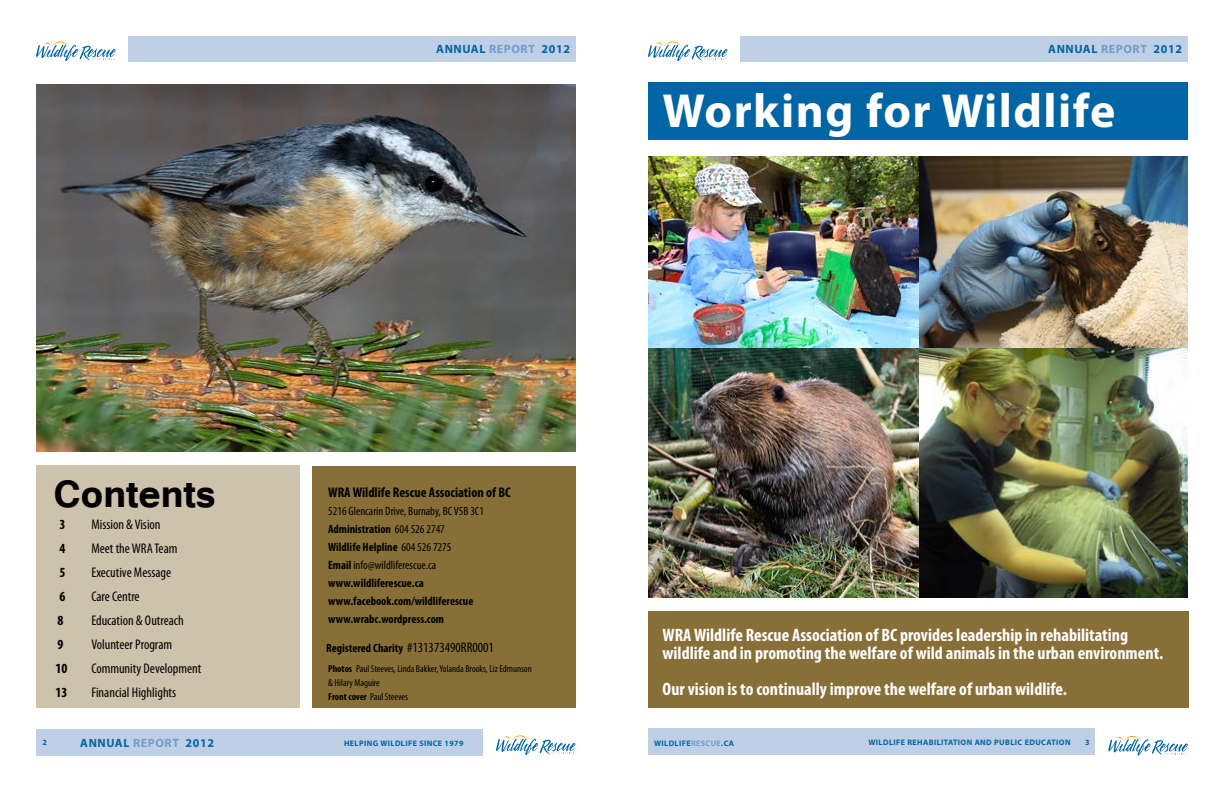
<style>
.page{position:relative;width:1224px;height:792px;background:#fff}
.page>*{position:absolute;margin:0;border:0;box-sizing:border-box;transform-origin:0 0}
.t1{font:700 48px "Myriad Pro";letter-spacing:.03em;color:#fff}
.t2{font:700 48px "Tunga";color:#000}
.t3{font:700 condensed 18px/18px "Myriad Pro";color:#fff}
.t4{font:condensed 14px "Myriad Pro";color:#000}
.t5{font:700 condensed 14px "Myriad Pro";color:#000}
.t6{font:700 condensed 12px/18px "Myriad Pro";color:#000}
.t7{font:700 12px "Myriad Pro";letter-spacing:.05em;color:#0065a4}
.t8{font:condensed 10px/14px "Myriad Pro";color:#000}
.t9{font:700 8px "Myriad Pro";letter-spacing:.05em;color:#0065a4}
.s1{color:#739eca}
.s2{font-weight:400}
.s3{font-weight:400;font-size:14px}
.s4{font-weight:700}
</style>
<div class="page">
<div style="left:36px;top:730px;width:448px;height:26px;background:#bfcfe6"></div>
<div style="left:648px;top:729px;width:448px;height:26px;background:#bfcfe6"></div>
<svg style="left:36px;top:41px;width:80px;height:20px"></svg>
<svg style="left:1108px;top:735px;width:80px;height:21px"></svg>
<div style="left:128px;top:36px;width:448px;height:25px;background:#bfcfe6"></div>
<svg style="left:496px;top:735px;width:80px;height:20px"></svg>
<svg style="left:648px;top:41px;width:80px;height:20px"></svg>
<div style="left:740px;top:36px;width:448px;height:25px;background:#bfcfe6"></div>
<div style="left:36px;top:466px;width:264px;height:242px;background:#cdc2ab"></div>
<img style="left:36px;top:84px;width:540px;height:367px">
<div style="left:312px;top:466px;width:264px;height:242px;background:#886f37"></div>
<div style="left:648px;top:82px;width:540px;height:57px;background:#0065a4"></div>
<img style="left:648px;top:156px;width:540px;height:442px">
<div style="left:648px;top:611px;width:540px;height:97px;background:#886f37"></div>
<p class="t7" style="left:436px;top:41px;width:135px">ANNUAL <span class="s1">REPORT</span> 2012</p>
<p class="t7" style="left:1048px;top:41px;width:135px">ANNUAL <span class="s1">REPORT</span> 2012</p>
<h1 class="t1" style="left:663px;top:80px;width:454px">Working for Wildlife</h1>
<h1 class="t2" style="left:53px;top:462px;width:164px">Contents</h1>
<p class="t5" style="left:59px;top:516px;width:7px">3</p>
<p class="t4" style="left:91px;top:516px;width:71px">Mission &amp; Vision</p>
<p class="t5" style="left:59px;top:540px;width:7px">4</p>
<p class="t4" style="left:91px;top:540px;width:88px">Meet the WRA Team</p>
<p class="t5" style="left:59px;top:564px;width:7px">5</p>
<p class="t4" style="left:91px;top:564px;width:81px">Executive Message</p>
<p class="t5" style="left:59px;top:588px;width:7px">6</p>
<p class="t4" style="left:91px;top:588px;width:50px">Care Centre</p>
<p class="t5" style="left:58px;top:612px;width:7px">8</p>
<p class="t4" style="left:91px;top:612px;width:94px">Education &amp; Outreach</p>
<p class="t5" style="left:58px;top:636px;width:7px">9</p>
<p class="t4" style="left:91px;top:636px;width:82px">Volunteer Program</p>
<p class="t5" style="left:55px;top:660px;width:13px">10</p>
<p class="t4" style="left:91px;top:660px;width:111px">Community Development</p>
<p class="t5" style="left:55px;top:684px;width:13px">13</p>
<p class="t4" style="left:91px;top:684px;width:86px">Financial Highlights</p>
<p class="t5" style="left:328px;top:483px;width:184px">WRA Wildlife Rescue Association of BC</p>
<p class="t6" style="left:328px;top:501px;width:157px"><span class="s2">5216 Glencarin Drive, Burnaby, BC V5B 3C1<br></span>Administration <span class="s2">604 526 2747<br></span>Wildlife Helpline <span class="s2">604 526 7275<br></span>Email <span class="s2">info@wildliferescue.ca </span>www.wildliferescue.ca www.facebook.com/wildliferescue www.wrabc.wordpress.com</p>
<p class="t6" style="left:326px;top:639px;width:169px">Registered Charity <span class="s3">#131373490RR0001</span></p>
<p class="t8" style="left:328px;top:662px;width:205px"><span class="s4">Photos</span> Paul Steeves, Linda Bakker, Yolanda Brooks, Liz Edmunson &amp; Hilary Maguire<br><span class="s4">Front cover</span> Paul Steeves</p>
<h2 class="t3" style="left:663px;top:625px;width:502px">WRA Wildlife Rescue Association of BC provides leadership in rehabilitating wildlife and in promoting the welfare of wild animals in the urban environment.</h2>
<h2 class="t3" style="left:663px;top:679px;width:406px">Our vision is to continually improve the welfare of urban wildlife.</h2>
<p class="t7" style="left:80px;top:736px;width:135px">ANNUAL <span class="s1">REPORT</span> 2012</p>
<p class="t9" style="left:344px;top:738px;width:121px">HELPING WILDLIFE SINCE 1979</p>
<p class="t9" style="left:42px;top:737px;width:6px">2</p>
<p class="t9" style="left:868px;top:737px;width:204px">WILDLIFE REHABILITATION AND PUBLIC EDUCATION</p>
<p class="t9" style="left:1085px;top:737px;width:6px">3</p>
<p class="t9" style="left:654px;top:738px;width:82px">WILDLIFE<span class="s1">RESCUE</span>.CA</p>
</div>
